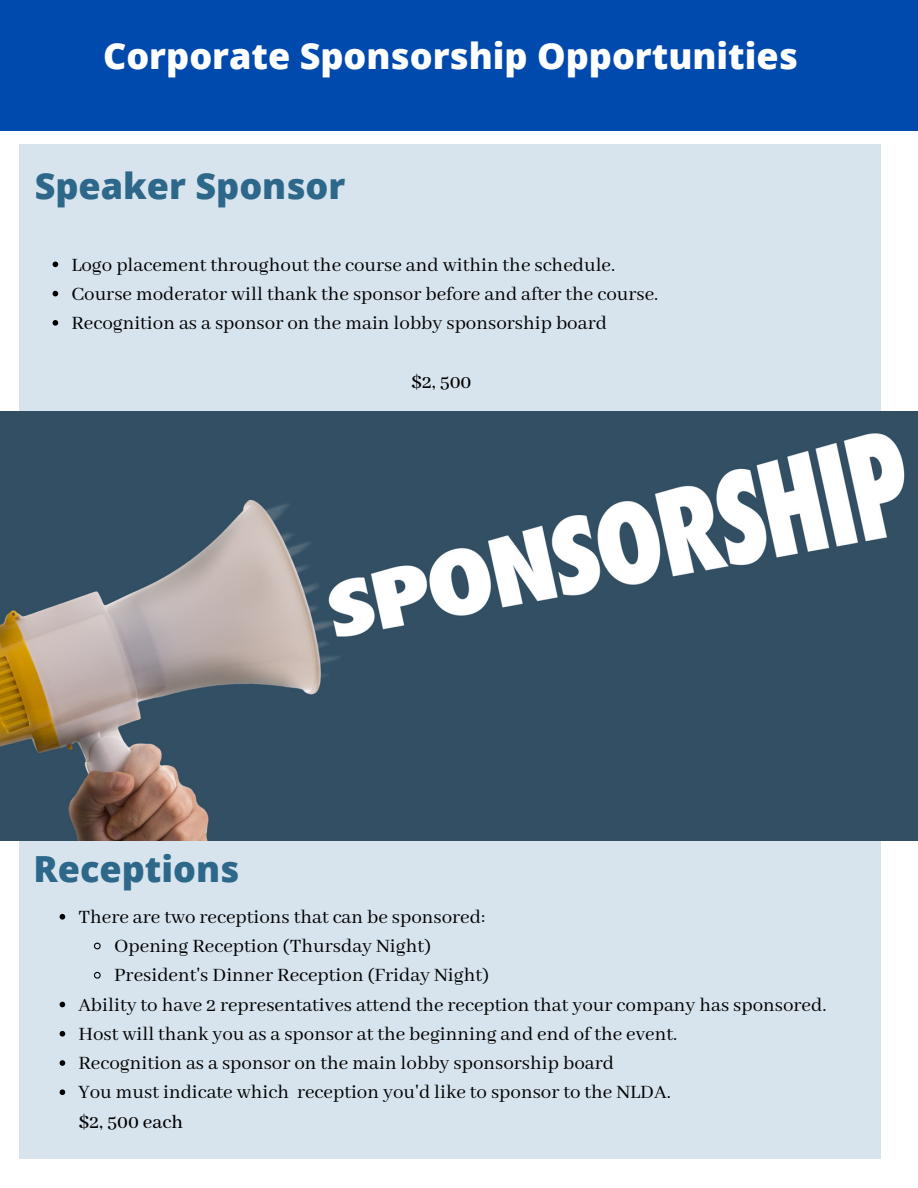
<style>
.page{position:relative;width:918px;height:1188px;background:#fff}
.page>*{position:absolute;margin:0;border:0;box-sizing:border-box;transform-origin:0 0}
.t1{font:800 36px "Open Sans";color:#fff}
.t2{font:800 36px "Open Sans";color:#2d6789}
.t3{font:21px/29.2px "Abhaya Libre";color:#000}
.t4{font:500 21px "Abhaya Libre";color:#000}
</style>
<div class="page">
<div style="left:0;top:0;width:918px;height:131px;background:#004aad"></div>
<div style="left:19px;top:144px;width:862px;height:335px;background:#d7e4ed"></div>
<svg style="left:53px;top:262px;width:5px;height:5px"></svg>
<svg style="left:53px;top:291px;width:5px;height:5px"></svg>
<svg style="left:53px;top:320px;width:5px;height:6px"></svg>
<div style="left:19px;top:821px;width:862px;height:338px;background:#d7e4ed"></div>
<img style="left:0;top:412px;width:918px;height:428px">
<svg style="left:60px;top:914px;width:5px;height:6px"></svg>
<svg style="left:93px;top:942px;width:8px;height:8px"></svg>
<svg style="left:93px;top:971px;width:8px;height:8px"></svg>
<svg style="left:60px;top:1002px;width:5px;height:5px"></svg>
<svg style="left:60px;top:1031px;width:5px;height:6px"></svg>
<svg style="left:60px;top:1060px;width:5px;height:6px"></svg>
<svg style="left:60px;top:1089px;width:5px;height:6px"></svg>
<h1 class="t1" style="left:103px;top:31px;width:696px">Corporate Sponsorship Opportunities</h1>
<h1 class="t2" style="left:35px;top:160px;width:312px">Speaker Sponsor</h1>
<p class="t3" style="left:71px;top:251px;width:589px">Logo placement throughout the course and within the schedule.<br>Course moderator will thank the sponsor before and after the course.<br>Recognition as a sponsor on the main lobby sponsorship board</p>
<p class="t4" style="left:411px;top:370px;width:62px">$2, 500</p>
<h1 class="t2" style="left:33px;top:844px;width:207px">Receptions</h1>
<p class="t3" style="left:78px;top:903px;width:408px">There are two receptions that can be sponsored:</p>
<p class="t3" style="left:114px;top:932px;width:318px">Opening Reception (Thursday Night)</p>
<p class="t3" style="left:114px;top:962px;width:376px">President's Dinner Reception (Friday Night)</p>
<p class="t3" style="left:78px;top:991px;width:750px">Ability to have 2 representatives attend the reception that your company has sponsored.</p>
<p class="t3" style="left:78px;top:1020px;width:600px">Host will thank you as a sponsor at the beginning and end of the event.</p>
<p class="t3" style="left:78px;top:1049px;width:537px">Recognition as a sponsor on the main lobby sponsorship board</p>
<p class="t3" style="left:78px;top:1079px;width:594px">You must indicate which reception you'd like to sponsor to the NLDA.</p>
<p class="t4" style="left:78px;top:1110px;width:106px">$2, 500 each</p>
</div>
